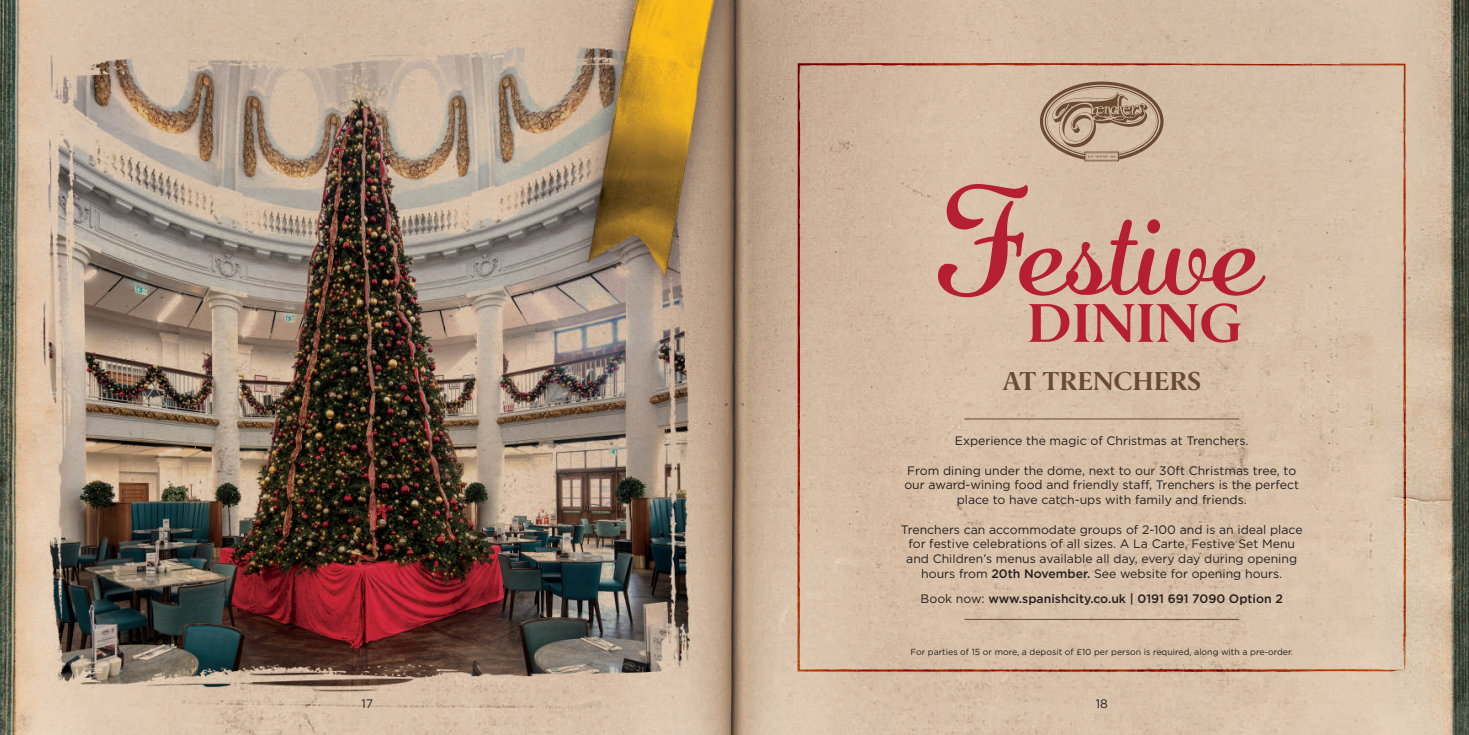
<style>
.page{position:relative;width:1469px;height:735px;background:#fff}
.page>*{position:absolute;margin:0;border:0;box-sizing:border-box;transform-origin:0 0}
.t1{font:700 25.9px "Berlingske Serif";color:#6a4a30}
.t2{font:12.25px/14.7px "Gotham";color:#231f20;text-align:center}
.t3{font:500 12.25px "Gotham";color:#231f20}
.t4{font:8.75px "Gotham";color:#231f20}
.s1{font-weight:500}
.s2{font-weight:400}
</style>
<div class="page">
<img style="left:0;top:0;width:1468px;height:734px">
<svg style="left:797px;top:63px;width:609px;height:608px;background:#d4baa3"></svg>
<svg style="left:1402px;top:175px;width:1px;height:77px"></svg>
<svg style="left:1403px;top:629px;width:1px;height:23px"></svg>
<svg style="left:1132px;top:65px;width:16px;height:1px"></svg>
<svg style="left:1402px;top:269px;width:2px;height:351px"></svg>
<svg style="left:1066px;top:65px;width:20px;height:1px"></svg>
<svg style="left:1156px;top:65px;width:13px;height:1px"></svg>
<svg style="left:1402px;top:107px;width:2px;height:41px"></svg>
<svg style="left:938px;top:184px;width:327px;height:113px;background:#ce9b8d"></svg>
<svg style="left:1028px;top:303px;width:213px;height:39px;background:#c9837c"></svg>
<p class="t2" style="left:361px;top:696px;width:13px">17</p>
<h1 class="t1" style="left:1002px;top:360px;width:201px">AT TRENCHERS</h1>
<p class="t2" style="left:954px;top:433px;width:295px">Experience the magic of Christmas at Trenchers.</p>
<p class="t2" style="left:904px;top:462px;width:396px">From dining under the dome, next to our 30ft Christmas tree, to our award-wining food and friendly staff, Trenchers is the perfect place to have catch-ups with family and friends.</p>
<p class="t2" style="left:900px;top:521px;width:403px">Trenchers can accommodate groups of 2-100 and is an ideal place for festive celebrations of all sizes. A La Carte, Festive Set Menu and Children’s menus available all day, every day during opening hours from <span class="s1">20th November.</span> See website for opening hours.</p>
<p class="t3" style="left:920px;top:590px;width:364px"><span class="s2">Book now:</span> www.spanishcity.co.uk | 0191 691 7090 Option 2</p>
<p class="t4" style="left:910px;top:645px;width:384px">For parties of 15 or more, a deposit of £10 per person is required, along with a pre-order.</p>
<p class="t2" style="left:1095px;top:696px;width:14px">18</p>
</div>
